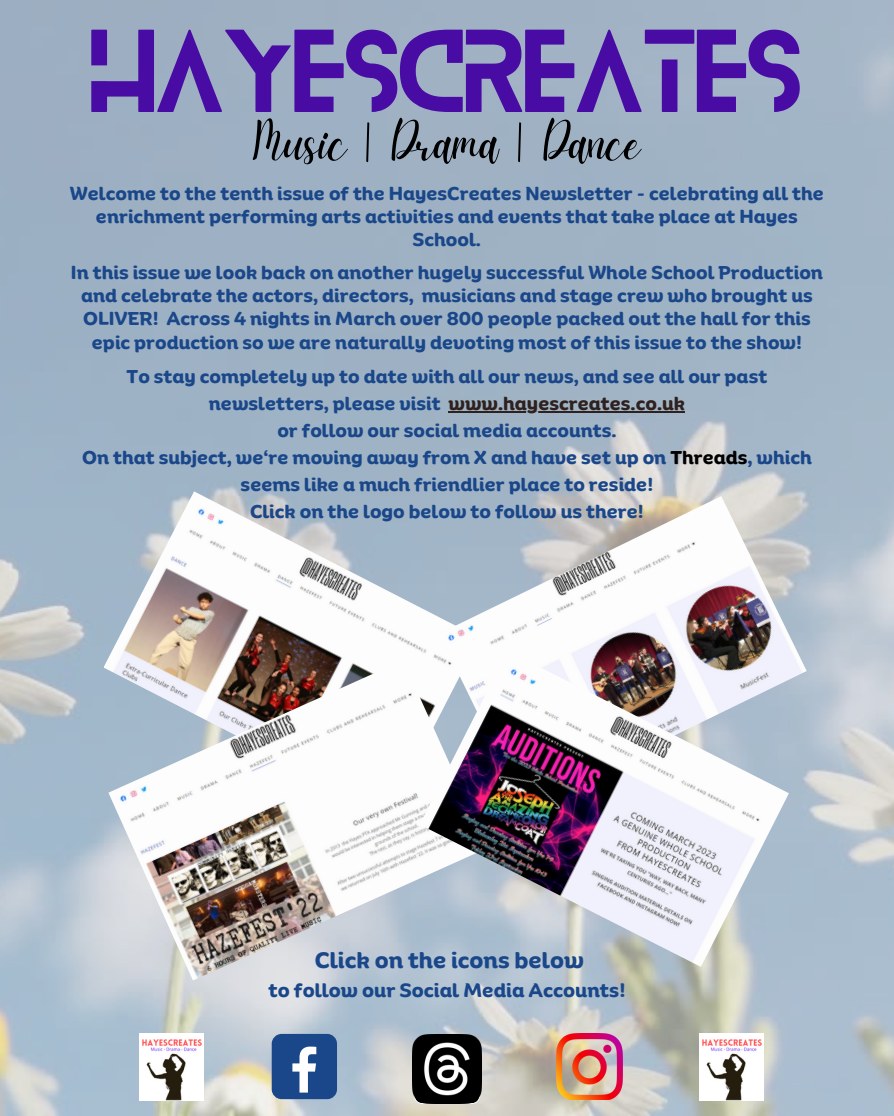
<style>
.page{position:relative;width:894px;height:1116px;background:#fff}
.page>*{position:absolute;margin:0;border:0;box-sizing:border-box;transform-origin:0 0}
.t1{font:102.9px "Blanka";color:#480ba4}
.t2{font:54px "Daydream";color:#000}
.t3{font:700 21.75px "Binate Display";color:#1a4789}
.t4{font:700 18.75px "Binate Display";color:#1a4789}
.t5{font:700 18px/23.2px "Binate Display";color:#1a4789;text-align:center}
.s1{color:#2f211d}
.s2{color:#000}
</style>
<div class="page">
<img style="left:0;top:0;width:893px;height:1116px">
<div style="left:272px;top:1034px;width:65px;height:65px;background:#1a4789;border-radius:10px"></div>
<svg style="left:292px;top:1047px;width:24px;height:46px"></svg>
<img style="left:103px;top:491px;width:376px;height:323px">
<img style="left:108px;top:660px;width:379px;height:320px">
<img style="left:439px;top:496px;width:367px;height:313px">
<img style="left:556px;top:1034px;width:66px;height:65px">
<img style="left:419px;top:651px;width:369px;height:316px">
<img style="left:139px;top:1034px;width:64px;height:66px">
<img style="left:699px;top:1034px;width:64px;height:66px">
<img style="left:412px;top:1035px;width:69px;height:69px">
<hr style="left:448px;top:412px;width:237px;height:1px;background:#2f211d">
<h1 class="t1" style="left:91px;top:-1px;width:712px">HAYESCREATES</h1>
<h2 class="t2" style="left:253px;top:111px;width:389px">Music | Drama | Dance</h2>
<p class="t5" style="left:70px;top:179px;width:755px">Welcome to the tenth issue of the HayesCreates Newsletter - celebrating all the enrichment performing arts activities and events that take place at Hayes<br>School.</p>
<p class="t5" style="left:71px;top:259px;width:753px">In this issue we look back on another hugely successful Whole School Production and celebrate the actors, directors, musicians and stage crew who brought us OLIVER! Across 4 nights in March over 800 people packed out the hall for this epic production so we are naturally devoting most of this issue to the show!</p>
<p class="t5" style="left:82px;top:361px;width:731px;line-height:27px">To stay completely up to date with all our news, and see all our past newsletters, please visit <span class="s1">www.hayescreates.co.uk<br></span>or follow our social media accounts.<br>On that subject, we‘re moving away from X and have set up on <span class="s2">Threads</span>, which seems like a much friendlier place to reside!<br>Click on the logo below to follow us there!</p>
<p class="t3" style="left:315px;top:940px;width:270px">Click on the icons below</p>
<p class="t4" style="left:268px;top:972px;width:358px">to follow our Social Media Accounts!</p>
</div>
